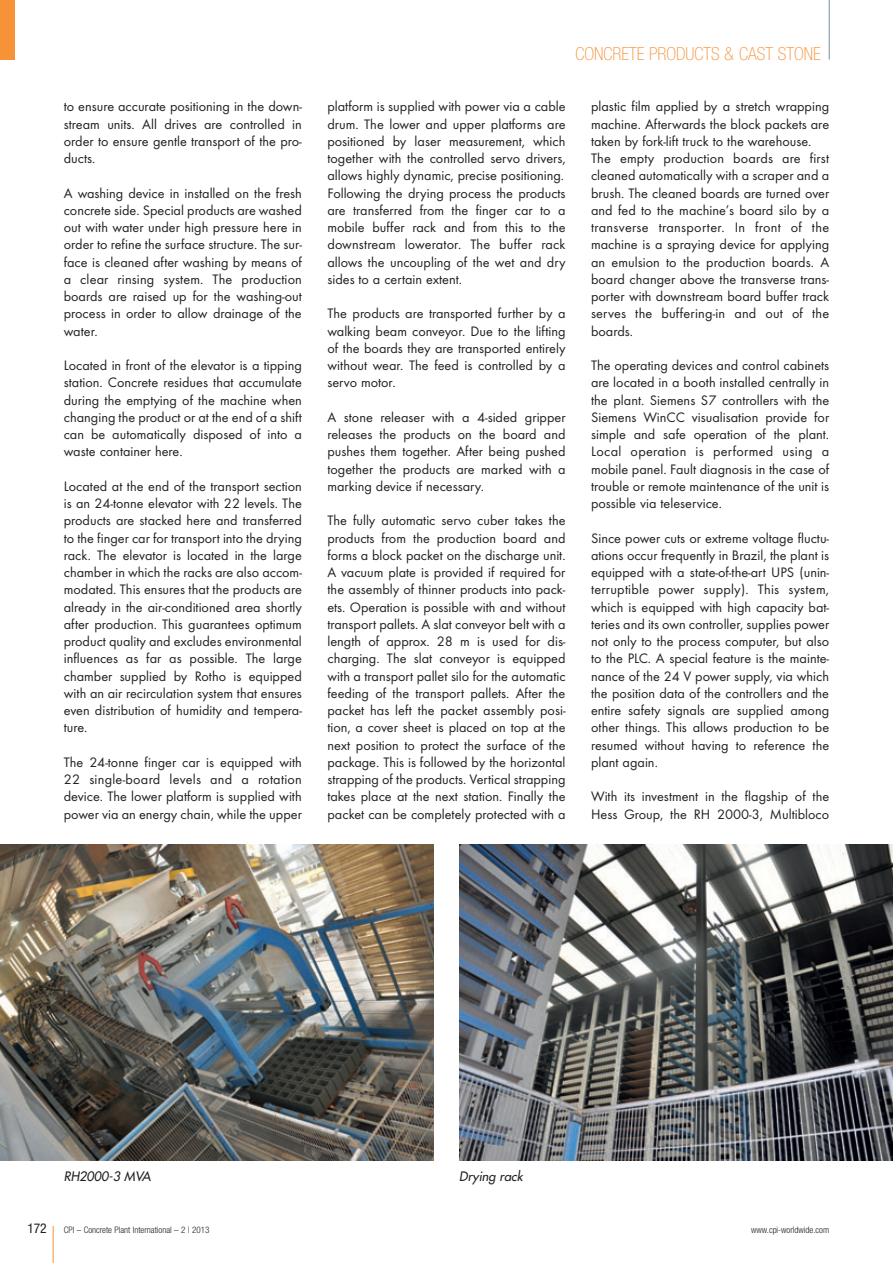
<style>
.page{position:relative;width:893px;height:1263px;background:#fff}
.page>*{position:absolute;margin:0;border:0;box-sizing:border-box;transform-origin:0 0}
.t1{font:100 condensed 18px "Helvetica Neue";color:#f69238}
.t2{font:14.25px/17.2px "Futura T";color:#231f20;text-align:justify}
.t3{font:condensed 13.5px "Helvetica Neue";color:#231f20}
.t4{font:italic 12.75px "Futura";color:#231f20}
.t5{font:300 condensed 9px "Helvetica Neue";color:#231f20}
</style>
<div class="page">
<hr style="left:53px;top:1226px;width:1px;height:37px;background:#f69238">
<hr style="left:829px;top:0;width:1px;height:60px;background:#73909f">
<div style="left:0;top:0;width:15px;height:60px;background:#f69238"></div>
<img style="left:0;top:844px;width:434px;height:316px">
<img style="left:459px;top:844px;width:434px;height:316px">
<p class="t2" style="left:64px;top:99px;width:240px">to ensure accurate positioning in the down&shy;stream units. All drives are controlled in order to ensure gentle transport of the pro - ducts.</p>
<p class="t2" style="left:64px;top:185px;width:240px">A washing device in installed on the fresh concrete side. Special products are washed out with water under high pressure here in order to refine the surface structure. The sur&shy;face is cleaned after washing by means of a clear rinsing system. The production boards are raised up for the washing-out process in order to allow drainage of the water.</p>
<p class="t2" style="left:64px;top:358px;width:240px">Located in front of the elevator is a tipping station. Concrete residues that accumulate during the emptying of the machine when changing the product or at the end of a shift can be automatically disposed of into a waste container here.</p>
<p class="t2" style="left:64px;top:479px;width:240px">Located at the end of the transport section is an 24-tonne elevator with 22 levels. The products are stacked here and transferred to the finger car for transport into the drying rack. The elevator is located in the large chamber in which the racks are also accom&shy;modated. This ensures that the products are already in the air-conditioned area shortly after production. This guarantees optimum product quality and excludes environmental influences as far as possible. The large chamber supplied by Rotho is equipped with an air recirculation system that ensures even distribution of humidity and tempera&shy;ture.</p>
<p class="t2" style="left:64px;top:755px;width:240px">The 24-tonne finger car is equipped with 22 single-board levels and a rotation device. The lower platform is supplied with power via an energy chain, while the upper</p>
<p class="t1" style="left:575px;top:47px;width:247px">CONCRETE PRODUCTS &amp; CAST STONE</p>
<p class="t2" style="left:327px;top:99px;width:240px">platform is supplied with power via a cable drum. The lower and upper platforms are positioned by laser measurement, which together with the controlled servo drivers, allows highly dynamic, precise positioning.<br>Following the drying process the products are transferred from the finger car to a mobile buffer rack and from this to the downstream lowerator. The buffer rack allows the uncoupling of the wet and dry sides to a certain extent.</p>
<p class="t2" style="left:327px;top:306px;width:240px">The products are transported further by a walking beam conveyor. Due to the lifting of the boards they are transported entirely without wear. The feed is controlled by a servo motor.</p>
<p class="t2" style="left:327px;top:410px;width:240px">A stone releaser with a 4-sided gripper releases the products on the board and pushes them together. After being pushed together the products are marked with a marking device if necessary.</p>
<p class="t2" style="left:327px;top:513px;width:240px">The fully automatic servo cuber takes the products from the production board and forms a block packet on the discharge unit.<br>A vacuum plate is provided if required for the assembly of thinner products into pack&shy;ets. Operation is possible with and without transport pallets. A slat conveyor belt with a length of approx. 28 m is used for dis&shy;charging. The slat conveyor is equipped with a transport pallet silo for the automatic feeding of the transport pallets. After the packet has left the packet assembly posi&shy;tion, a cover sheet is placed on top at the next position to protect the surface of the package. This is followed by the horizontal strapping of the products. Vertical strapping takes place at the next station. Finally the packet can be completely protected with a</p>
<p class="t2" style="left:591px;top:99px;width:240px;text-align:left">plastic film applied by a stretch wrapping machine. Afterwards the block packets are taken by fork-lift truck to the warehouse.<br>The empty production boards are first cleaned automatically with a scraper and a brush. The cleaned boards are turned over and fed to the machine’s board silo by a transverse transporter. In front of the machine is a spraying device for applying an emulsion to the production boards. A board changer above the transverse trans&shy;porter with downstream board buffer track serves the buffering-in and out of the boards.</p>
<p class="t2" style="left:591px;top:358px;width:240px">The operating devices and control cabinets are located in a booth installed centrally in the plant. Siemens S7 controllers with the Siemens WinCC visualisation provide for simple and safe operation of the plant.<br>Local operation is performed using a mobile panel. Fault diagnosis in the case of trouble or remote maintenance of the unit is possible via teleservice.</p>
<p class="t2" style="left:591px;top:530px;width:240px">Since power cuts or extreme voltage fluctu&shy;ations occur frequently in Brazil, the plant is equipped with a state-of-the-art UPS (unin&shy;terruptible power supply). This system, which is equipped with high capacity bat&shy;teries and its own controller, supplies power not only to the process computer, but also to the PLC. A special feature is the mainte&shy;nance of the 24 V power supply, via which the position data of the controllers and the entire safety signals are supplied among other things. This allows production to be resumed without having to reference the plant again.</p>
<p class="t2" style="left:591px;top:789px;width:240px">With its investment in the flagship of the<br>Hess Group, the RH 2000-3, Multibloco</p>
<p class="t4" style="left:64px;top:1170px;width:89px">RH2000-3 MVA</p>
<p class="t4" style="left:459px;top:1170px;width:65px">Drying rack</p>
<p class="t3" style="left:27px;top:1223px;width:21px">172</p>
<p class="t5" style="left:64px;top:1226px;width:147px">CPI – Concrete Plant International – 2 | 2013</p>
<p class="t5" style="left:751px;top:1226px;width:79px">www.cpi-worldwide.com</p>
</div>
